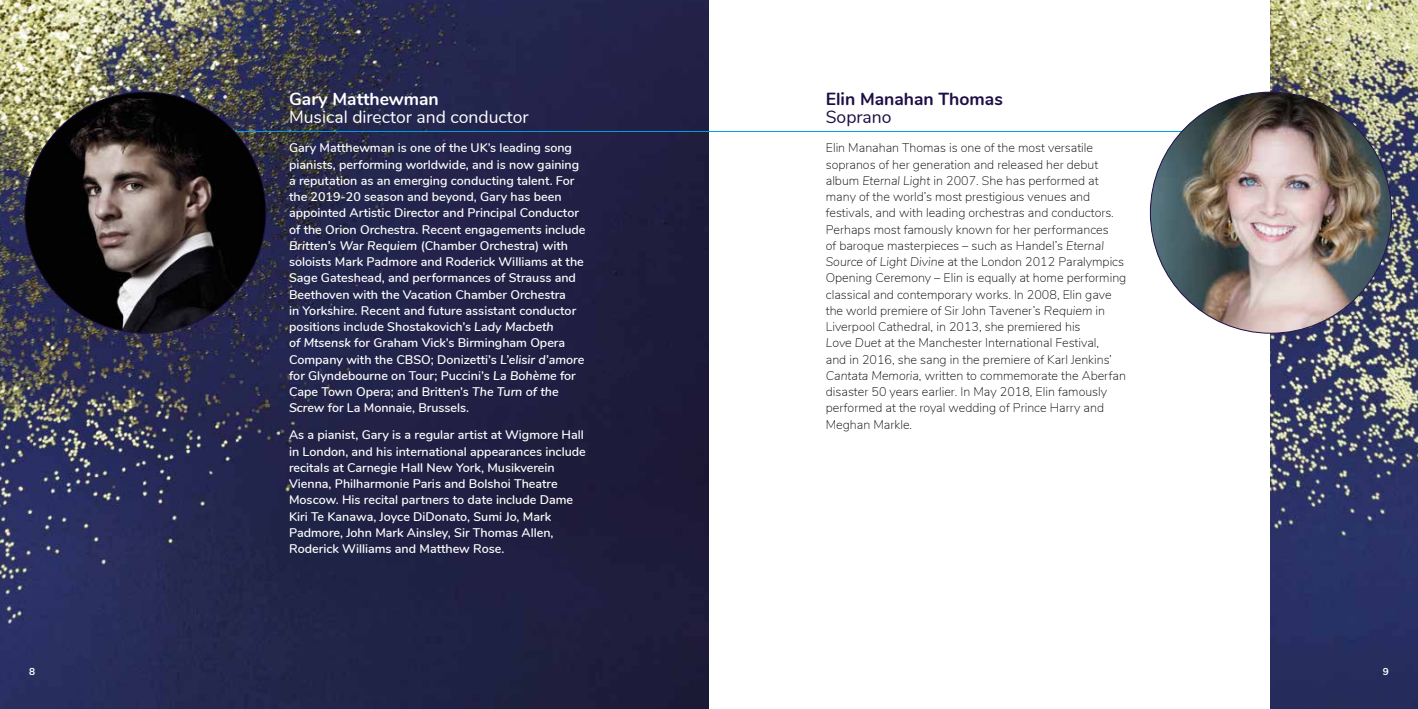
<style>
.page{position:relative;width:1418px;height:709px;background:#fff}
.page>*{position:absolute;margin:0;border:0;box-sizing:border-box;transform-origin:0 0}
.t1{font:17.5px "Nunito";color:#fff}
.t2{font:700 17.5px "Nunito";color:#1d0e46}
.t3{font:700 17.5px "Nunito";color:#fff}
.t4{font:17.5px "Nunito";color:#1d0e46}
.t5{font:600 12.5px/16.2px "Nunito";color:#fff}
.t6{font:200 12.5px/16.2px "Nunito";color:#000}
.t7{font:700 10px "Nunito";color:#fff}
.s1{font-style:italic}
</style>
<div class="page">
<img style="left:0;top:0;width:709px;height:709px">
<img style="left:1270px;top:0;width:147px;height:709px">
<hr style="left:124px;top:131px;width:1181px;height:1px;background:#009fe3">
<img style="left:25px;top:92px;width:235px;height:241px">
<img style="left:1150px;top:92px;width:241px;height:241px;border-radius:120px">
<h1 class="t3" style="left:289px;top:86px;width:151px">Gary Matthewman</h1>
<h1 class="t1" style="left:289px;top:104px;width:241px">Musical director and conductor</h1>
<p class="t5" style="left:289px;top:139px;width:298px">Gary Matthewman is one of the UK’s leading song pianists, performing worldwide, and is now gaining a reputation as an emerging conducting talent. For the 2019-20 season and beyond, Gary has been appointed Artistic Director and Principal Conductor of the Orion Orchestra. Recent engagements include <span class="s1">Britten’s War Requiem</span> (Chamber Orchestra) with soloists Mark Padmore and Roderick Williams at the Sage Gateshead, and performances of Strauss and Beethoven with the Vacation Chamber Orchestra<br>in Yorkshire. Recent and future assistant conductor positions include Shostakovich’s <span class="s1">Lady Macbeth<br>of Mtsensk</span> for Graham Vick’s Birmingham Opera Company with the CBSO; Donizetti’s <span class="s1">L’elisir d’amore </span>for Glyndebourne on Tour; Puccini’s <span class="s1">La Bohème</span> for Cape Town Opera; and Britten’s <span class="s1">The Turn of the Screw</span> for La Monnaie, Brussels.</p>
<p class="t5" style="left:289px;top:426px;width:298px">As a pianist, Gary is a regular artist at Wigmore Hall in London, and his international appearances include recitals at Carnegie Hall New York, Musikverein Vienna, Philharmonie Paris and Bolshoi Theatre Moscow. His recital partners to date include Dame Kiri Te Kanawa, Joyce DiDonato, Sumi Jo, Mark Padmore, John Mark Ainsley, Sir Thomas Allen, Roderick Williams and Matthew Rose.</p>
<h1 class="t2" style="left:825px;top:86px;width:178px">Elin Manahan Thomas</h1>
<h1 class="t4" style="left:825px;top:104px;width:67px">Soprano</h1>
<p class="t6" style="left:825px;top:139px;width:302px">Elin Manahan Thomas is one of the most versatile sopranos of her generation and released her debut album <span class="s1">Eternal Light</span> in 2007. She has performed at many of the world’s most prestigious venues and festivals, and with leading orchestras and conductors.<br>Perhaps most famously known for her performances<br>of baroque masterpieces – such as Handel’s <span class="s1">Eternal Source of Light Divine</span> at the London 2012 Paralympics Opening Ceremony – Elin is equally at home performing classical and contemporary works. In 2008, Elin gave the world premiere of Sir John Tavener’s <span class="s1">Requiem</span> in Liverpool Cathedral, in 2013, she premiered his<br><span class="s1">Love Duet</span> at the Manchester International Festival,<br>and in 2016, she sang in the premiere of Karl Jenkins’ <span class="s1">Cantata Memoria</span>, written to commemorate the Aberfan disaster 50 years earlier. In May 2018, Elin famously performed at the royal wedding of Prince Harry and Meghan Markle.</p>
<p class="t7" style="left:29px;top:664px;width:8px">8</p>
<p class="t7" style="left:1382px;top:664px;width:8px">9</p>
</div>
